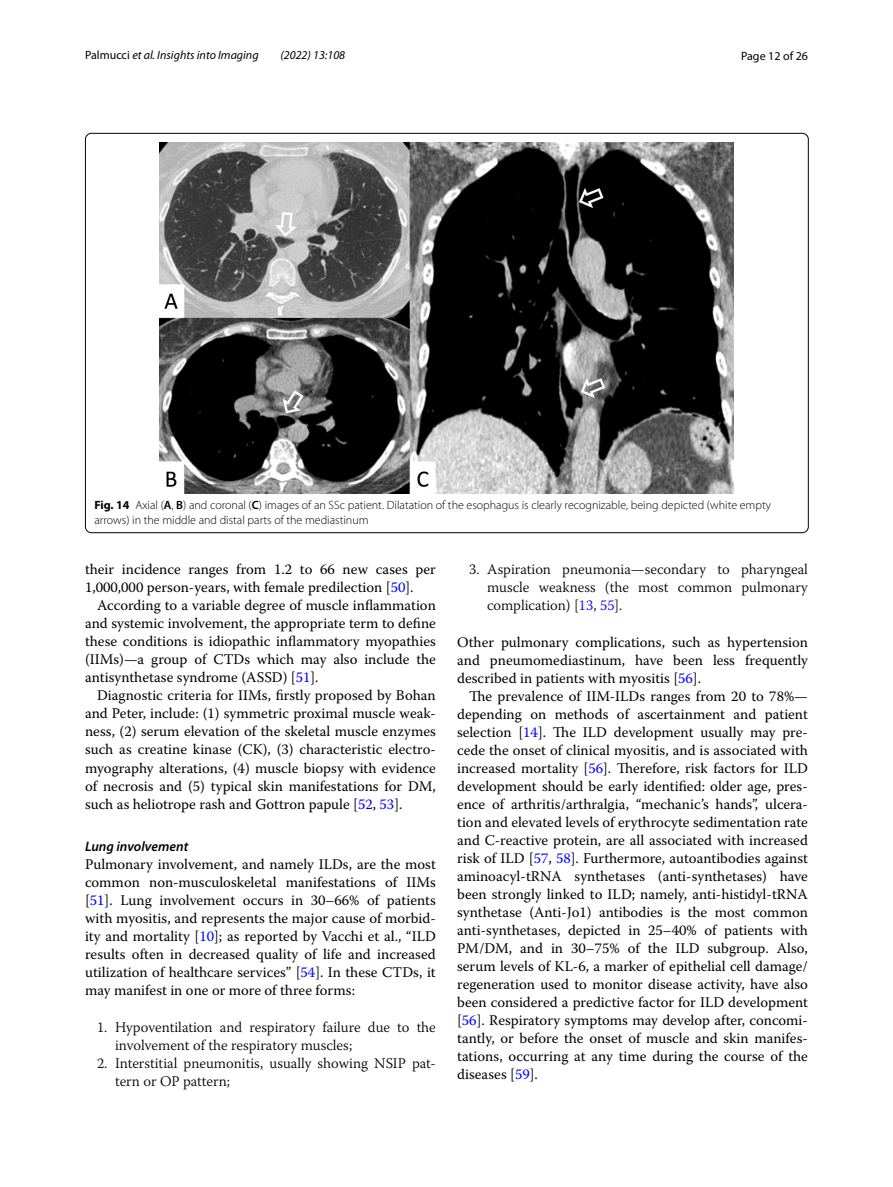
<style>
.page{position:relative;width:893px;height:1187px;background:#fff}
.page>*{position:absolute;margin:0;border:0;box-sizing:border-box;transform-origin:0 0}
.t1{font:14.7px/18px "Warnock Pro";color:#000;text-align:justify}
.t2{font:300 14.7px/18px "Warnock Pro";color:#000}
.t3{font:italic 600 13.8px "Myriad Pro";color:#000}
.t4{font:300 12px/15px "Myriad Pro";color:#000}
.t5{font:italic 12px "Myriad Pro";color:#000}
.t6{font:12px "Myriad Pro";color:#000}
.s1{font-style:normal}
.s2{font-weight:700}
.s3{font-weight:600}
.s4{color:#00f}
</style>
<div class="page">
<img style="left:160px;top:142px;width:574px;height:351px">
<p class="t5" style="left:85px;top:48px;width:175px"><span class="s1">Palmucci</span> et al. Insights into Imaging</p>
<p class="t5" style="left:280px;top:48px;width:66px">(2022) 13:108</p>
<p class="t6" style="left:741px;top:48px;width:68px">Page 12 of 26</p>
<p class="t4" style="left:94px;top:497px;width:678px"><span class="s2">Fig. 14</span> Axial (<span class="s3">A</span>, <span class="s3">B</span>) and coronal (<span class="s3">C</span>) images of an SSc patient. Dilatation of the esophagus is clearly recognizable, being depicted (white empty arrows) in the middle and distal parts of the mediastinum</p>
<p class="t1" style="left:85px;top:560px;width:352px">their incidence ranges from 1.2 to 66 new cases per<br>1,000,000 person-years, with female predilection [<span class="s4">50</span>].</p>
<p class="t1" style="left:85px;top:596px;width:352px;text-indent:12px">According to a variable degree of muscle inflammation and systemic involvement, the appropriate term to define these conditions is idiopathic inflammatory myopathies (IIMs)—a group of CTDs which may also include the antisynthetase syndrome (ASSD) [<span class="s4">51</span>].</p>
<p class="t1" style="left:85px;top:686px;width:352px;text-indent:12px">Diagnostic criteria for IIMs, firstly proposed by Bohan and Peter, include: (1) symmetric proximal muscle weak&shy;ness, (2) serum elevation of the skeletal muscle enzymes such as creatine kinase (CK), (3) characteristic electro&shy;myography alterations, (4) muscle biopsy with evidence of necrosis and (5) typical skin manifestations for DM, such as heliotrope rash and Gottron papule [<span class="s4">52</span>, <span class="s4">53</span>].</p>
<p class="t3" style="left:85px;top:837px;width:105px">Lung involvement</p>
<p class="t1" style="left:85px;top:854px;width:352px">Pulmonary involvement, and namely ILDs, are the most common non-musculoskeletal manifestations of IIMs [<span class="s4">51</span>]. Lung involvement occurs in 30–66% of patients with myositis, and represents the major cause of morbid&shy;ity and mortality [<span class="s4">10</span>]; as reported by Vacchi et al., “ILD results often in decreased quality of life and increased utilization of healthcare services” [<span class="s4">54</span>]. In these CTDs, it may manifest in one or more of three forms:</p>
<p class="t2" style="left:115px;top:1017px;width:322px;text-indent:-18px">1. Hypoventilation and respiratory failure due to the involvement of the respiratory muscles;</p>
<p class="t2" style="left:115px;top:1053px;width:322px;text-indent:-18px">2. Interstitial pneumonitis, usually showing NSIP pat&shy;tern or OP pattern;</p>
<p class="t2" style="left:487px;top:560px;width:322px;text-align:justify;text-indent:-18px">3. Aspiration pneumonia—secondary to pharyngeal muscle weakness (the most common pulmonary complication) [<span class="s4">13</span>, <span class="s4">55</span>].</p>
<p class="t1" style="left:457px;top:633px;width:352px">Other pulmonary complications, such as hypertension and pneumomediastinum, have been less frequently described in patients with myositis [<span class="s4">56</span>].</p>
<p class="t1" style="left:457px;top:687px;width:352px;text-indent:12px">The prevalence of IIM-ILDs ranges from 20 to 78%— depending on methods of ascertainment and patient selection [<span class="s4">14</span>]. The ILD development usually may pre&shy;cede the onset of clinical myositis, and is associated with increased mortality [<span class="s4">56</span>]. Therefore, risk factors for ILD development should be early identified: older age, pres&shy;ence of arthritis/arthralgia, “mechanic’s hands”, ulcera&shy;tion and elevated levels of erythrocyte sedimentation rate and C-reactive protein, are all associated with increased risk of ILD [<span class="s4">57</span>, <span class="s4">58</span>]. Furthermore, autoantibodies against aminoacyl-tRNA synthetases (anti-synthetases) have been strongly linked to ILD; namely, anti-histidyl-tRNA synthetase (Anti-Jo1) antibodies is the most common anti-synthetases, depicted in 25–40% of patients with PM/DM, and in 30–75% of the ILD subgroup. Also, serum levels of KL-6, a marker of epithelial cell damage/ regeneration used to monitor disease activity, have also been considered a predictive factor for ILD development [<span class="s4">56</span>]. Respiratory symptoms may develop after, concomi&shy;tantly, or before the onset of muscle and skin manifes&shy;tations, occurring at any time during the course of the diseases [<span class="s4">59</span>].</p>
</div>
